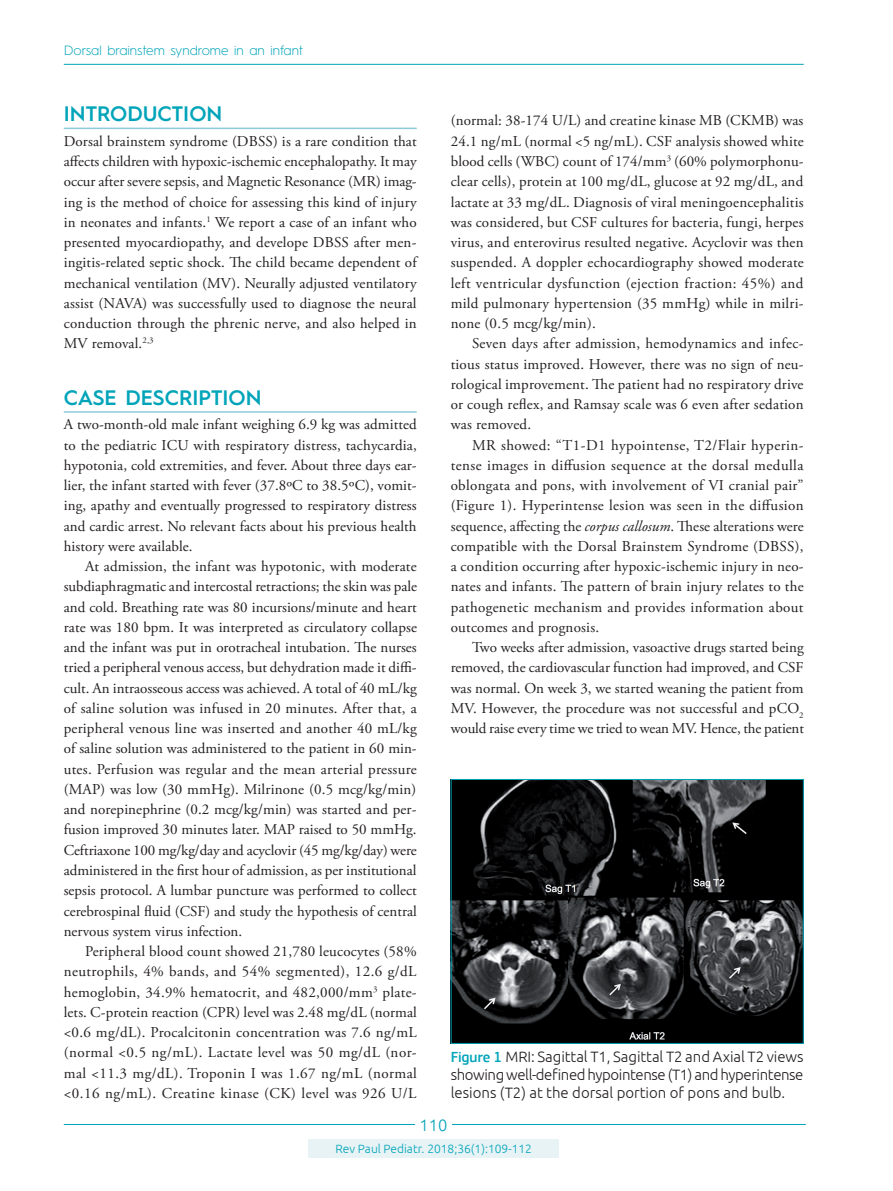
<style>
.page{position:relative;width:893px;height:1191px;background:#fff}
.page>*{position:absolute;margin:0;border:0;box-sizing:border-box;transform-origin:0 0}
.zp_Sub_1{font:600 21px "Hurme Geometric Sans 1";color:#00a4b9}
.t1{font:300 16.5px "Ubuntu";color:#00a4b9}
.zp_Texto{font:15px/20.2px "Adobe Garamond Pro";letter-spacing:.015em;color:#231f20;text-align:justify}
.zp_texto_primeiro_pa{font:15px/20.2px "Adobe Garamond Pro";letter-spacing:.005em;color:#231f20;text-align:justify}
.zp_Tit_Tabelas_Figur{font:300 15px/18px "Ubuntu";color:#231f20;text-align:justify}
.t2{font:300 13.5px "Hurme Geometric Sans 1";color:#00a4b9}
.zp_Rodapé{font:300 12px "Ubuntu";color:#00a4b9}
.s1{font-style:italic}
.s2{font-family:"PF Square Sans Pro";font-weight:500;color:#00a4b9}
</style>
<div class="page">
<hr style="left:64px;top:64px;width:740px;height:1px;background:#00a4b9">
<hr style="left:64px;top:1124px;width:742px;height:1px;background:#00a4b9">
<div style="left:415px;top:1111px;width:37px;height:25px;background:#fff"></div>
<div style="left:309px;top:1138px;width:250px;height:19px;background:#e7f3f5"></div>
<hr style="left:64px;top:128px;width:353px;height:1px;background:#8ecbd8">
<hr style="left:64px;top:411px;width:353px;height:2px;background:#8ecbd8">
<img style="left:453px;top:781px;width:349px;height:260px">
<div style="left:451px;top:779px;width:353px;height:264px;border:1px solid #00a4b9"></div>
<p class="t2" style="left:64px;top:41px;width:241px">Dorsal brainstem syndrome in an infant</p>
<p class="zp_Sub_1" style="left:64px;top:99px;width:160px">INTRODUCTION</p>
<p class="zp_texto_primeiro_pa" style="left:64px;top:131px;width:354px">Dorsal brainstem syndrome (DBSS) is a rare condition that affects children with hypoxic-ischemic encephalopathy. It may occur after severe sepsis, and Magnetic Resonance (MR) imag&shy;ing is the method of choice for assessing this kind of injury in neonates and infants.<sup>1</sup> We report a case of an infant who presented myocardiopathy, and develope DBSS after men&shy;ingitis-related septic shock. The child became dependent of mechanical ventilation (MV). Neurally adjusted ventilatory assist (NAVA) was successfully used to diagnose the neural conduction through the phrenic nerve, and also helped in MV removal.<sup>2,3</sup></p>
<p class="zp_Sub_1" style="left:64px;top:382px;width:199px">CASE DESCRIPTION</p>
<p class="zp_texto_primeiro_pa" style="left:64px;top:415px;width:355px">A two-month-old male infant weighing 6.9 kg was admitted to the pediatric ICU with respiratory distress, tachycardia, hypotonia, cold extremities, and fever. About three days ear&shy;lier, the infant started with fever (37.8ºC to 38.5ºC), vomit&shy;ing, apathy and eventually progressed to respiratory distress and cardic arrest. No relevant facts about his previous health history were available.</p>
<p class="zp_Texto" style="left:64px;top:557px;width:355px;text-indent:21px">At admission, the infant was hypotonic, with moderate subdiaphragmatic and intercostal retractions; the skin was pale and cold. Breathing rate was 80 incursions/minute and heart rate was 180 bpm. It was interpreted as circulatory collapse and the infant was put in orotracheal intubation. The nurses tried a peripheral venous access, but dehydration made it diffi&shy;cult. An intraosseous access was achieved. A total of 40 mL/kg of saline solution was infused in 20 minutes. After that, a peripheral venous line was inserted and another 40 mL/kg of saline solution was administered to the patient in 60 min&shy;utes. Perfusion was regular and the mean arterial pressure (MAP) was low (30 mmHg). Milrinone (0.5 mcg/kg/min) and norepinephrine (0.2 mcg/kg/min) was started and per&shy;fusion improved 30 minutes later. MAP raised to 50 mmHg.<br>Ceftriaxone 100 mg/kg/day and acyclovir (45 mg/kg/day) were administered in the first hour of admission, as per institutional sepsis protocol. A lumbar puncture was performed to collect cerebrospinal fluid (CSF) and study the hypothesis of central nervous system virus infection.</p>
<p class="zp_Texto" style="left:64px;top:941px;width:355px;text-indent:21px">Peripheral blood count showed 21,780 leucocytes (58% neutrophils, 4% bands, and 54% segmented), 12.6 g/dL hemoglobin, 34.9% hematocrit, and 482,000/mm<sup>3</sup> plate&shy;lets. C-protein reaction (CPR) level was 2.48 mg/dL (normal &lt;0.6 mg/dL). Procalcitonin concentration was 7.6 ng/mL (normal &lt;0.5 ng/mL). Lactate level was 50 mg/dL (nor&shy;mal &lt;11.3 mg/dL). Troponin I was 1.67 ng/mL (normal &lt;0.16 ng/mL). Creatine kinase (CK) level was 926 U/L</p>
<p class="zp_Texto" style="left:451px;top:111px;width:355px">(normal: 38-174 U/L) and creatine kinase MB (CKMB) was 24.1 ng/mL (normal &lt;5 ng/mL). CSF analysis showed white blood cells (WBC) count of 174/mm<sup>3</sup> (60% polymorphonu&shy;clear cells), protein at 100 mg/dL, glucose at 92 mg/dL, and lactate at 33 mg/dL. Diagnosis of viral meningoencephalitis was considered, but CSF cultures for bacteria, fungi, herpes virus, and enterovirus resulted negative. Acyclovir was then suspended. A doppler echocardiography showed moderate left ventricular dysfunction (ejection fraction: 45%) and mild pulmonary hypertension (35 mmHg) while in milri&shy;none (0.5 mcg/kg/min).</p>
<p class="zp_Texto" style="left:451px;top:334px;width:354px;text-indent:21px">Seven days after admission, hemodynamics and infec&shy;tious status improved. However, there was no sign of neu&shy;rological improvement. The patient had no respiratory drive or cough reflex, and Ramsay scale was 6 even after sedation was removed.</p>
<p class="zp_Texto" style="left:451px;top:435px;width:355px;text-indent:21px">MR showed: “T1-D1 hypointense, T2/Flair hyperin&shy;tense images in diffusion sequence at the dorsal medulla oblongata and pons, with involvement of VI cranial pair” (Figure 1). Hyperintense lesion was seen in the diffusion sequence, affecting the <span class="s1">corpus callosum</span>. These alterations were compatible with the Dorsal Brainstem Syndrome (DBSS), a condition occurring after hypoxic-ischemic injury in neo&shy;nates and infants. The pattern of brain injury relates to the pathogenetic mechanism and provides information about outcomes and prognosis.</p>
<p class="zp_Texto" style="left:451px;top:638px;width:355px;text-indent:21px">Two weeks after admission, vasoactive drugs started being removed, the cardiovascular function had improved, and CSF was normal. On week 3, we started weaning the patient from MV. However, the procedure was not successful and pCO<sub>2 </sub>would raise every time we tried to wean MV. Hence, the patient</p>
<p class="zp_Tit_Tabelas_Figur" style="left:451px;top:1047px;width:354px"><span class="s2">Figure 1</span> MRI: Sagittal T1, Sagittal T2 and Axial T2 views showing well-defined hypointense (T1) and hyperintense lesions (T2) at the dorsal portion of pons and bulb.</p>
<p class="t1" style="left:420px;top:1114px;width:29px">110</p>
<p class="zp_Rodapé" style="left:335px;top:1141px;width:198px">Rev Paul Pediatr. 2018;36(1):109-112</p>
</div>
